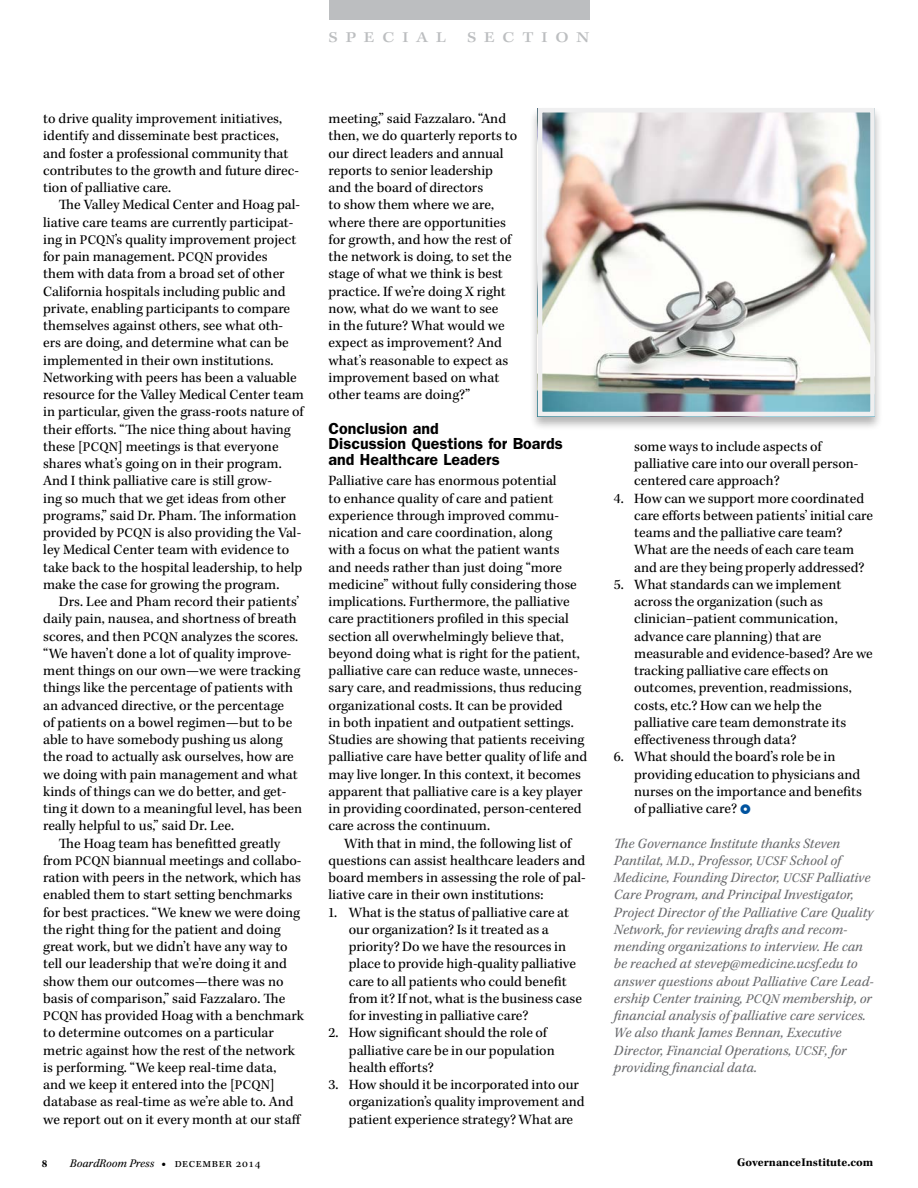
<style>
.page{position:relative;width:918px;height:1188px;background:#fff}
.page>*{position:absolute;margin:0;border:0;box-sizing:border-box;transform-origin:0 0}
.t1{font:600 16.05px/15.8px "ITC Franklin Gothic Std";color:#000}
.t2{font:15px "Kepler Std Medium Ext Capt";letter-spacing:.515em;color:#bcbec0}
.body{font:14.55px/17.2px "Kepler Std";color:#000}
.body-no-indent{font:14.55px/17.2px "Kepler Std";color:#000}
.Endnote{font:italic 14.55px/17.2px "Kepler Std";letter-spacing:.005em;color:#696a6d}
.t3{font:italic 12px "Kepler Std";color:#000}
.t4{font:700 12px "Kepler Std";color:#000}
.t5{font:700 10.95px "Kepler Std";color:#000}
.s1{font-size:13.65px}
.s2{font-weight:900;font-style:normal}
.s3{font-style:normal}
</style>
<div class="page">
<div style="left:329px;top:0;width:260px;height:19px;background:#bcbec0"></div>
<div style="left:530px;top:106px;width:353px;height:324px;background:#000;opacity:.3"></div>
<img style="left:543px;top:113px;width:327px;height:298px">
<div style="left:538px;top:108px;width:337px;height:308px;border:4px solid #efeff0"></div>
<p class="t2" style="left:329px;top:28px;width:119px">SPECIAL</p>
<p class="t2" style="left:467px;top:28px;width:124px">SECTION</p>
<p class="body-no-indent" style="left:43px;top:110px;width:257px">to drive quality improvement initiatives, identify and disseminate best practices, and foster a professional community that contributes to the growth and future direc&shy;tion of palliative care.</p>
<p class="body" style="left:43px;top:197px;width:262px;text-indent:16px">The Valley Medical Center and Hoag pal&shy;liative care teams are currently participat&shy;ing in <span class="s1">PCQN</span>’s quality improvement project for pain management. <span class="s1">PCQN</span> provides<br>them with data from a broad set of other California hospitals including public and private, enabling participants to compare themselves against others, see what oth&shy;ers are doing, and determine what can be implemented in their own institutions.<br>Networking with peers has been a valuable resource for the Valley Medical Center team in particular, given the grass-roots nature of their efforts. “The nice thing about having these [<span class="s1">PCQN</span>] meetings is that everyone shares what’s going on in their program.<br>And I think palliative care is still grow-<br>ing so much that we get ideas from other programs,” said Dr. Pham. The information provided by <span class="s1">PCQN</span> is also providing the Val&shy;ley Medical Center team with evidence to take back to the hospital leadership, to help make the case for growing the program.</p>
<p class="body" style="left:43px;top:593px;width:260px;text-indent:16px">Drs. Lee and Pham record their patients’ daily pain, nausea, and shortness of breath scores, and then <span class="s1">PCQN</span> analyzes the scores. “We haven’t done a lot of quality improve&shy;ment things on our own—we were tracking things like the percentage of patients with an advanced directive, or the percentage<br>of patients on a bowel regimen—but to be able to have somebody pushing us along the road to actually ask ourselves, how are we doing with pain management and what kinds of things can we do better, and get&shy;ting it down to a meaningful level, has been really helpful to us,” said Dr. Lee.</p>
<p class="body" style="left:43px;top:835px;width:262px;text-indent:16px">The Hoag team has benefitted greatly from <span class="s1">PCQN</span> biannual meetings and collabo&shy;ration with peers in the network, which has enabled them to start setting benchmarks for best practices. “We knew we were doing the right thing for the patient and doing great work, but we didn’t have any way to tell our leadership that we’re doing it and show them our outcomes—there was no basis of comparison,” said Fazzalaro. The <span class="s1">PCQN</span> has provided Hoag with a benchmark to determine outcomes on a particular metric against how the rest of the network is performing. “We keep real-time data,<br>and we keep it entered into the [<span class="s1">PCQN</span>] database as real-time as we’re able to. And we report out on it every month at our staff</p>
<p class="body" style="left:329px;top:110px;width:190px">meeting,” said Fazzalaro. “And then, we do quarterly reports to our direct leaders and annual reports to senior leadership and the board of directors<br>to show them where we are, where there are opportunities for growth, and how the rest of the network is doing, to set the stage of what we think is best practice. If we’re doing X right now, what do we want to see<br>in the future? What would we expect as improvement? And what’s reasonable to expect as improvement based on what other teams are doing?”</p>
<h2 class="t1" style="left:329px;top:420px;width:236px">Conclusion and<br>Discussion Questions for Boards and Healthcare Leaders</h2>
<p class="body-no-indent" style="left:329px;top:473px;width:260px">Palliative care has enormous potential<br>to enhance quality of care and patient experience through improved commu&shy;nication and care coordination, along<br>with a focus on what the patient wants<br>and needs rather than just doing “more medicine” without fully considering those implications. Furthermore, the palliative care practitioners profiled in this special section all overwhelmingly believe that, beyond doing what is right for the patient, palliative care can reduce waste, unneces&shy;sary care, and readmissions, thus reducing organizational costs. It can be provided<br>in both inpatient and outpatient settings.<br>Studies are showing that patients receiving palliative care have better quality of life and may live longer. In this context, it becomes apparent that palliative care is a key player in providing coordinated, person-centered care across the continuum.</p>
<p class="body" style="left:329px;top:835px;width:259px;text-indent:16px">With that in mind, the following list of questions can assist healthcare leaders and board members in assessing the role of pal&shy;liative care in their own institutions:</p>
<p class="body" style="left:349px;top:904px;width:235px;text-indent:-20px">1. What is the status of palliative care at our organization? Is it treated as a priority? Do we have the resources in place to provide high-quality palliative care to all patients who could benefit from it? If not, what is the business case for investing in palliative care?</p>
<p class="body" style="left:349px;top:1025px;width:207px;text-indent:-20px">2. How significant should the role of palliative care be in our population health efforts?</p>
<p class="body" style="left:349px;top:1076px;width:237px;text-indent:-20px">3. How should it be incorporated into our organization’s quality improvement and patient experience strategy? What are</p>
<p class="body" style="left:634px;top:438px;width:226px">some ways to include aspects of palliative care into our overall person&shy;centered care approach?</p>
<p class="body" style="left:634px;top:490px;width:240px;text-indent:-20px">4. How can we support more coordinated care efforts between patients’ initial care teams and the palliative care team?<br>What are the needs of each care team and are they being properly addressed?</p>
<p class="body" style="left:634px;top:576px;width:240px;text-indent:-20px">5. What standards can we implement across the organization (such as clinician–patient communication, advance care planning) that are measurable and evidence-based? Are we tracking palliative care effects on outcomes, prevention, readmissions, costs, etc.? How can we help the palliative care team demonstrate its effectiveness through data?</p>
<p class="body" style="left:634px;top:749px;width:229px;text-indent:-20px">6. What should the board’s role be in providing education to physicians and nurses on the importance and benefits of palliative care?</p>
<p class="Endnote" style="left:614px;top:835px;width:261px">The Governance Institute thanks Steven Pantilat, <span class="s1">M.D.</span>, Professor, <span class="s1">UCSF</span> School of Medicine, Founding Director, <span class="s1">UCSF</span> Palliative Care Program, and Principal Investigator, Project Director of the Palliative Care Quality Network, for reviewing drafts and recom&shy;mending organizations to interview. He can be reached at stevep@medicine.ucsf.edu to answer questions about Palliative Care Lead&shy;ership Center training, <span class="s1">PCQN</span> membership, or financial analysis of palliative care services.<br>We also thank James Bennan, Executive Director, Financial Operations, <span class="s1">UCSF</span>, for providing financial data.</p>
<p class="t5" style="left:42px;top:1158px;width:7px">8</p>
<p class="t3" style="left:70px;top:1157px;width:192px">BoardRoom Press <span class="s2">•</span> <span class="s3">december 2014</span></p>
<p class="t4" style="left:737px;top:1156px;width:138px">GovernanceInstitute.com</p>
</div>
